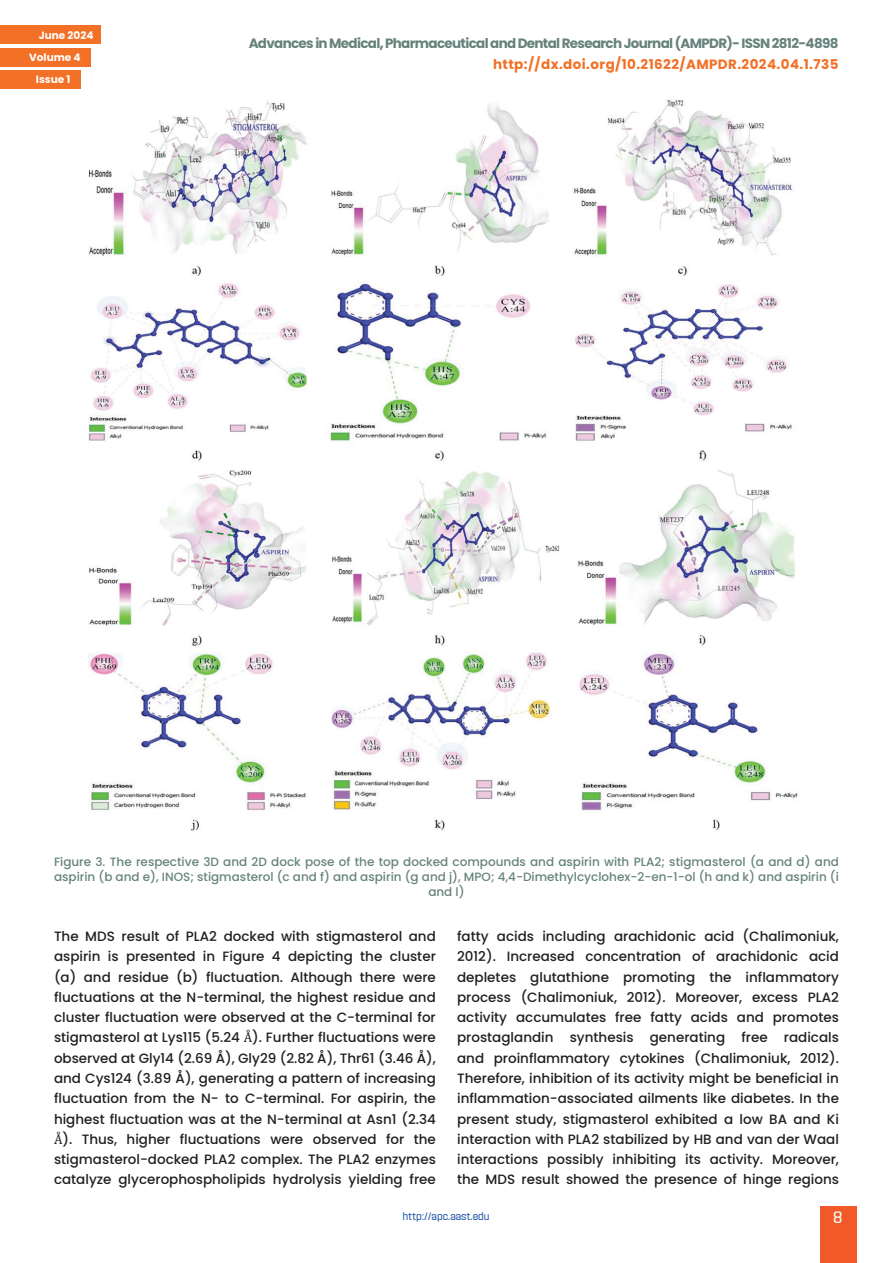
<style>
.page{position:relative;width:893px;height:1263px;background:#fff}
.page>*{position:absolute;margin:0;border:0;box-sizing:border-box;transform-origin:0 0}
.t1{font:semi-condensed 16.5px "Navine Demo";color:#fff}
.t2{font:500 13.5px/20.2px "Poppins";color:#231f20;text-align:justify}
.t3{font:700 13.5px "Poppins";letter-spacing:-.05em;color:#66827b}
.t4{font:700 13.5px "Poppins";letter-spacing:.03em;color:#f37027}
.t5{font:500 12px/15px "Poppins";color:#65837b;text-align:center}
.t6{font:700 10.5px "Poppins";color:#fff}
.t7{font:semi-condensed 10.5px "Navine Demo";color:#2056a6}
.s1{font-family:"Cambria Math";font-weight:400}
</style>
<div class="page">
<div style="left:820px;top:1206px;width:36px;height:57px;background:#f15928"></div>
<div style="left:0;top:48px;width:90px;height:18px;background:#f37027"></div>
<div style="left:0;top:70px;width:80px;height:19px;background:#f37027"></div>
<div style="left:0;top:26px;width:100px;height:18px;background:#f37027"></div>
<img style="left:89px;top:100px;width:709px;height:730px">
<p class="t6" style="left:39px;top:29px;width:56px">June 2024</p>
<p class="t6" style="left:29px;top:51px;width:53px">Volume 4</p>
<p class="t6" style="left:36px;top:74px;width:36px">Issue 1</p>
<p class="t3" style="left:249px;top:36px;width:591px">Advances in Medical, Pharmaceutical and Dental Research Journal (AMPDR)- ISSN 2812-4898</p>
<p class="t4" style="left:493px;top:56px;width:347px">http://dx.doi.org/10.21622/AMPDR.2024.04.1.735</p>
<p class="t5" style="left:54px;top:855px;width:786px">Figure 3. The respective 3D and 2D dock pose of the top docked compounds and aspirin with PLA2; stigmasterol (a and d) and aspirin (b and e), INOS; stigmasterol (c and f) and aspirin (g and j), MPO; 4,4-Dimethylcyclohex-2-en-1-ol (h and k) and aspirin (i and l)</p>
<p class="t2" style="left:54px;top:926px;width:383px">The MDS result of PLA2 docked with stigmasterol and aspirin is presented in Figure 4 depicting the cluster (a) and residue (b) fluctuation. Although there were fluctuations at the N-terminal, the highest residue and cluster fluctuation were observed at the C-terminal for stigmasterol at Lys115 (5.24 <span class="s1">Å</span>). Further fluctuations were observed at Gly14 (2.69 Å), Gly29 (2.82 Å), Thr61 (3.46 Å), and Cys124 (3.89 Å), generating a pattern of increasing fluctuation from the N- to C-terminal. For aspirin, the highest fluctuation was at the N-terminal at Asn1 (2.34<br><span class="s1">Å</span>). Thus, higher fluctuations were observed for the stigmasterol-docked PLA2 complex. The PLA2 enzymes catalyze glycerophospholipids hydrolysis yielding free</p>
<p class="t2" style="left:457px;top:926px;width:383px">fatty acids including arachidonic acid (Chalimoniuk, 2012). Increased concentration of arachidonic acid depletes glutathione promoting the inflammatory process (Chalimoniuk, 2012). Moreover, excess PLA2 activity accumulates free fatty acids and promotes prostaglandin synthesis generating free radicals and proinflammatory cytokines (Chalimoniuk, 2012).<br>Therefore, inhibition of its activity might be beneficial in inflammation-associated ailments like diabetes. In the present study, stigmasterol exhibited a low BA and Ki interaction with PLA2 stabilized by HB and van der Waal interactions possibly inhibiting its activity. Moreover, the MDS result showed the presence of hinge regions</p>
<p class="t7" style="left:402px;top:1211px;width:89px">http://apc.aast.edu</p>
<p class="t1" style="left:833px;top:1208px;width:11px">8</p>
</div>
